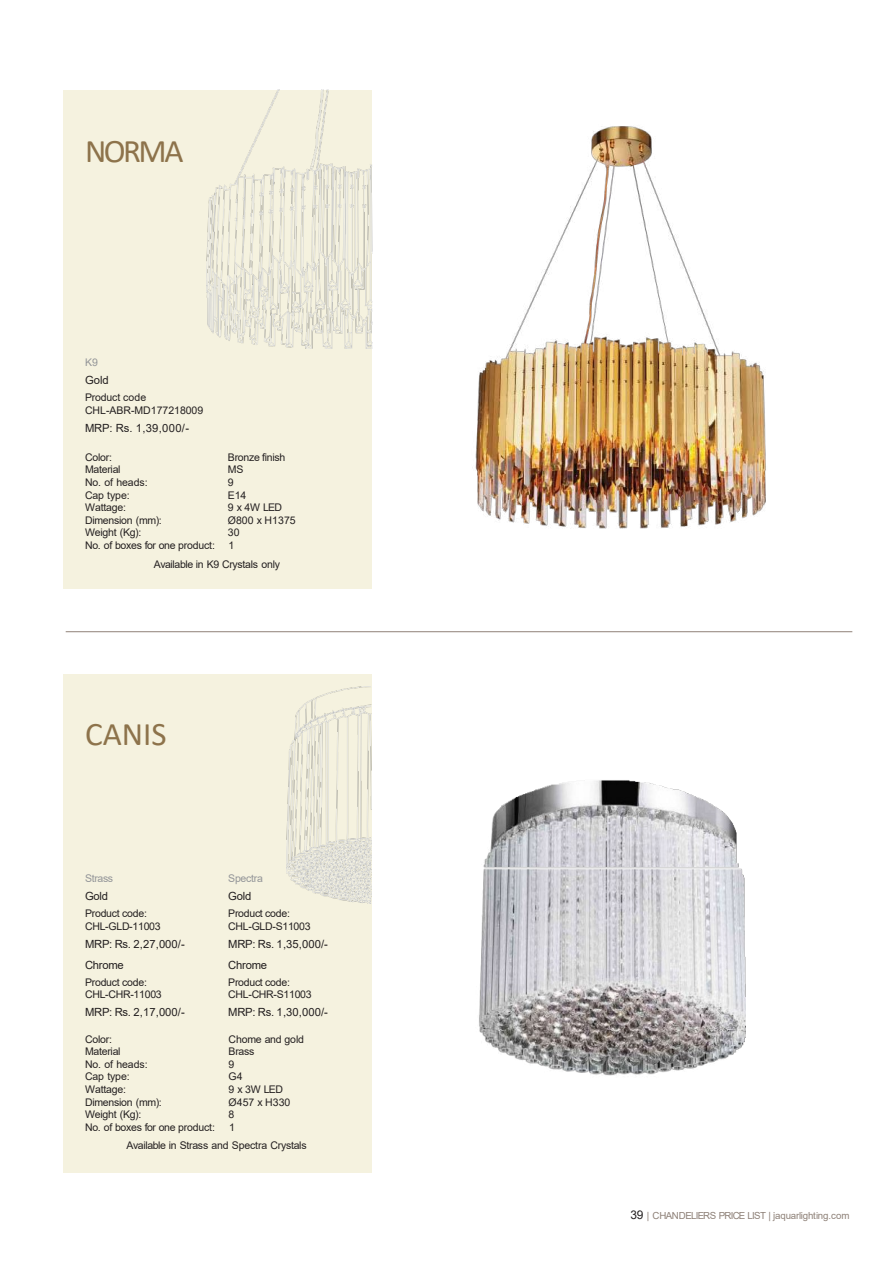
<style>
.page{position:relative;width:894px;height:1264px;background:#fff}
.page>*{position:absolute;margin:0;border:0;box-sizing:border-box;transform-origin:0 0}
.t1{font:33px "Calibri";letter-spacing:-.04em;color:#8d734b}
.t2{font:11.25px "Arial";letter-spacing:-.02em;color:#231f20}
.t3{font:11.25px "Arial";color:#231f20}
.t4{font:10.5px/12.6px "Arial";letter-spacing:-.025em;color:#231f20}
.t5{font:10.5px "Arial";color:#231f20}
.t6{font:10.5px "Arial";letter-spacing:-.03em;color:#939598}
.t7{font:10.5px "Arial";letter-spacing:.005em;color:#231f20}
.t8{font:9.75px "Arial";letter-spacing:-.035em;color:#8e8178}
.s1{font-size:12px;color:#231f20}
</style>
<div class="page">
<div style="left:64px;top:90px;width:308px;height:498px;background:#f5f2df"></div>
<img style="left:206px;top:90px;width:166px;height:258px">
<img style="left:475px;top:126px;width:291px;height:403px">
<div style="left:64px;top:674px;width:308px;height:498px;background:#f5f2df"></div>
<img style="left:479px;top:780px;width:267px;height:296px">
<img style="left:286px;top:687px;width:86px;height:216px">
<hr style="left:66px;top:631px;width:786px;height:1px;background:#8f8278">
<p class="t1" style="left:85px;top:128px;width:100px">NORMA</p>
<p class="t6" style="left:85px;top:355px;width:14px">K9</p>
<p class="t2" style="left:85px;top:372px;width:25px">Gold</p>
<p class="t4" style="left:85px;top:391px;width:63px">Product code</p>
<p class="t5" style="left:85px;top:403px;width:120px">CHL-ABR-MD177218009</p>
<p class="t3" style="left:85px;top:420px;width:106px">MRP: Rs. 1,39,000/-</p>
<p class="t4" style="left:85px;top:451px;width:29px">Color:</p>
<p class="t4" style="left:228px;top:451px;width:59px">Bronze finish</p>
<p class="t4" style="left:85px;top:463px;width:37px">Material</p>
<p class="t4" style="left:228px;top:463px;width:17px">MS</p>
<p class="t4" style="left:85px;top:476px;width:64px">No. of heads:</p>
<p class="t4" style="left:228px;top:476px;width:7px">9</p>
<p class="t4" style="left:85px;top:488px;width:46px">Cap type:</p>
<p class="t4" style="left:228px;top:488px;width:20px">E14</p>
<p class="t4" style="left:85px;top:501px;width:43px">Wattage:</p>
<p class="t4" style="left:228px;top:501px;width:56px">9 x 4W LED</p>
<p class="t4" style="left:85px;top:514px;width:78px">Dimension (mm):</p>
<p class="t7" style="left:228px;top:513px;width:69px">Ø800 x H1375</p>
<p class="t4" style="left:85px;top:526px;width:58px">Weight (Kg):</p>
<p class="t4" style="left:228px;top:526px;width:13px">30</p>
<p class="t4" style="left:85px;top:539px;width:131px">No. of boxes for one product:</p>
<p class="t4" style="left:229px;top:539px;width:7px">1</p>
<p class="t4" style="left:154px;top:557px;width:128px">Available in K9 Crystals only</p>
<p class="t1" style="left:85px;top:711px;width:83px">CANIS</p>
<p class="t6" style="left:85px;top:871px;width:30px">Strass</p>
<p class="t2" style="left:85px;top:888px;width:24px">Gold</p>
<p class="t4" style="left:85px;top:907px;width:77px">Product code:<br>CHL-GLD-11003</p>
<p class="t2" style="left:85px;top:936px;width:101px">MRP: Rs. 2,27,000/-</p>
<p class="t2" style="left:85px;top:957px;width:40px">Chrome</p>
<p class="t4" style="left:85px;top:976px;width:78px">Product code:<br>CHL-CHR-11003</p>
<p class="t2" style="left:85px;top:1004px;width:101px">MRP: Rs. 2,17,000/-</p>
<p class="t6" style="left:228px;top:871px;width:36px">Spectra</p>
<p class="t2" style="left:228px;top:888px;width:24px">Gold</p>
<p class="t4" style="left:228px;top:907px;width:84px">Product code:<br>CHL-GLD-S11003</p>
<p class="t2" style="left:228px;top:936px;width:101px">MRP: Rs. 1,35,000/-</p>
<p class="t2" style="left:228px;top:957px;width:40px">Chrome</p>
<p class="t4" style="left:228px;top:976px;width:85px">Product code:<br>CHL-CHR-S11003</p>
<p class="t2" style="left:228px;top:1004px;width:101px">MRP: Rs. 1,30,000/-</p>
<p class="t4" style="left:85px;top:1032px;width:29px">Color:</p>
<p class="t4" style="left:229px;top:1032px;width:77px">Chome and gold</p>
<p class="t4" style="left:85px;top:1045px;width:37px">Material</p>
<p class="t4" style="left:229px;top:1045px;width:27px">Brass</p>
<p class="t4" style="left:85px;top:1058px;width:64px">No. of heads:</p>
<p class="t4" style="left:229px;top:1058px;width:7px">9</p>
<p class="t4" style="left:85px;top:1070px;width:46px">Cap type:</p>
<p class="t4" style="left:229px;top:1070px;width:16px">G4</p>
<p class="t4" style="left:85px;top:1083px;width:43px">Wattage:</p>
<p class="t4" style="left:229px;top:1083px;width:56px">9 x 3W LED</p>
<p class="t4" style="left:85px;top:1095px;width:78px">Dimension (mm):</p>
<p class="t5" style="left:229px;top:1094px;width:63px">Ø457 x H330</p>
<p class="t4" style="left:85px;top:1108px;width:58px">Weight (Kg):</p>
<p class="t4" style="left:229px;top:1108px;width:7px">8</p>
<p class="t4" style="left:85px;top:1121px;width:131px">No. of boxes for one product:</p>
<p class="t4" style="left:229px;top:1121px;width:7px">1</p>
<p class="t4" style="left:127px;top:1139px;width:182px">Available in Strass and Spectra Crystals</p>
<p class="t8" style="left:630px;top:1208px;width:221px"><span class="s1">39</span> | CHANDELIERS PRICE LIST | jaquarlighting.com</p>
</div>
